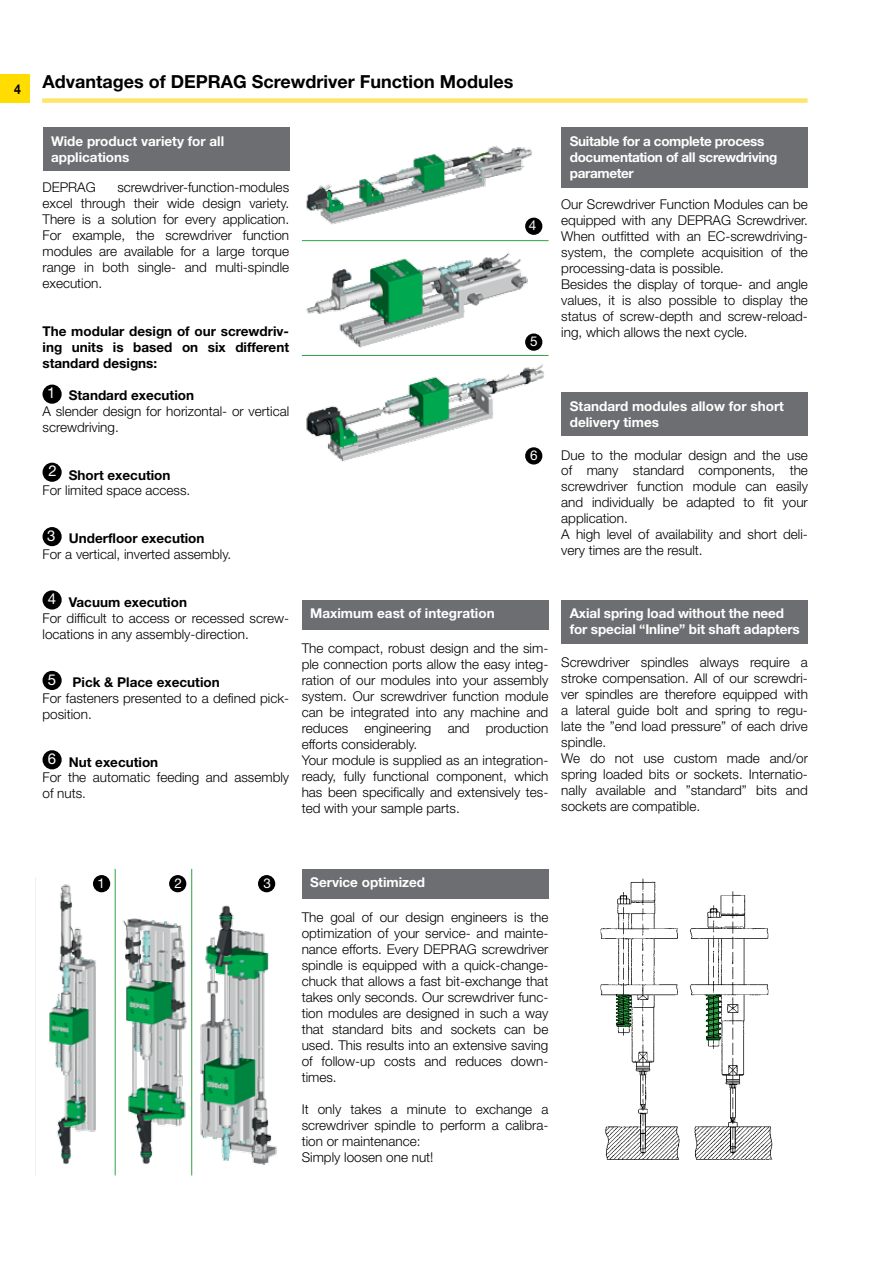
<style>
.page{position:relative;width:893px;height:1263px;background:#fff}
.page>*{position:absolute;margin:0;border:0;box-sizing:border-box;transform-origin:0 0}
.t1{font:700 18px "Helvetica Neue LT Std";color:#000}
.t2{font:15px "Helvetica Neue LT Std";color:#fff}
.t3{font:300 13.5px/15.9px "Helvetica Neue LT Std";color:#000}
.t4{font:700 13.5px/15.9px "Helvetica Neue LT Std";letter-spacing:-.01em;color:#fff}
.t5{font:700 13.5px/15.9px "Helvetica Neue LT Std";color:#000;text-align:justify}
.t6{font:13.5px "Helvetica Neue LT Std";color:#fff}
.t7{font:700 13.5px "Helvetica Neue LT Std";color:#000;scale:.9 1}
</style>
<div class="page">
<div style="left:0;top:74px;width:29px;height:29px;background:#fd0"></div>
<div style="left:42px;top:98px;width:765px;height:5px;background:#ffe56b"></div>
<img style="left:35px;top:878px;width:242px;height:297px">
<div style="left:94px;top:876px;width:16px;height:16px;background:#000;border-radius:50%"></div>
<div style="left:93px;top:875px;width:17px;height:17px;border:1px solid #000;border-radius:50%"></div>
<div style="left:170px;top:876px;width:16px;height:16px;background:#000;border-radius:50%"></div>
<div style="left:169px;top:875px;width:17px;height:17px;border:1px solid #000;border-radius:50%"></div>
<div style="left:259px;top:876px;width:16px;height:16px;background:#000;border-radius:50%"></div>
<div style="left:258px;top:875px;width:17px;height:17px;border:1px solid #000;border-radius:50%"></div>
<img style="left:600px;top:878px;width:173px;height:282px">
<svg style="left:616px;top:989px;width:16px;height:48px"></svg>
<img style="left:302px;top:146px;width:246px;height:319px">
<hr style="left:302px;top:240px;width:247px;height:1px;background:#2da343">
<hr style="left:302px;top:355px;width:247px;height:1px;background:#2da343">
<div style="left:526px;top:218px;width:16px;height:16px;background:#000;border-radius:50%"></div>
<div style="left:525px;top:218px;width:17px;height:17px;border:1px solid #000;border-radius:50%"></div>
<div style="left:526px;top:334px;width:16px;height:16px;background:#000;border-radius:50%"></div>
<div style="left:525px;top:333px;width:17px;height:18px;border:1px solid #000;border-radius:50%"></div>
<div style="left:526px;top:448px;width:16px;height:16px;background:#000;border-radius:50%"></div>
<div style="left:525px;top:447px;width:17px;height:17px;border:1px solid #000;border-radius:50%"></div>
<hr style="left:115px;top:869px;width:1px;height:306px;background:#2da343">
<hr style="left:191px;top:869px;width:1px;height:306px;background:#2da343">
<div style="left:43px;top:128px;width:246px;height:43px;background:#6d6e71"></div>
<div style="left:302px;top:869px;width:247px;height:30px;background:#6d6e71"></div>
<div style="left:302px;top:600px;width:247px;height:30px;background:#6d6e71"></div>
<div style="left:561px;top:128px;width:247px;height:60px;background:#6d6e71"></div>
<div style="left:561px;top:392px;width:247px;height:44px;background:#6d6e71"></div>
<div style="left:561px;top:600px;width:247px;height:44px;background:#6d6e71"></div>
<div style="left:43px;top:385px;width:18px;height:18px;background:#000;border-radius:50%"></div>
<div style="left:43px;top:385px;width:19px;height:19px;border:2px solid #000;border-radius:50%"></div>
<div style="left:43px;top:463px;width:18px;height:18px;background:#000;border-radius:50%"></div>
<div style="left:43px;top:463px;width:19px;height:19px;border:2px solid #000;border-radius:50%"></div>
<div style="left:43px;top:528px;width:18px;height:17px;background:#000;border-radius:50%"></div>
<div style="left:43px;top:527px;width:19px;height:19px;border:2px solid #000;border-radius:50%"></div>
<div style="left:43px;top:591px;width:18px;height:18px;background:#000;border-radius:50%"></div>
<div style="left:43px;top:590px;width:19px;height:19px;border:2px solid #000;border-radius:50%"></div>
<div style="left:43px;top:672px;width:18px;height:17px;background:#000;border-radius:50%"></div>
<div style="left:43px;top:671px;width:19px;height:19px;border:2px solid #000;border-radius:50%"></div>
<div style="left:43px;top:751px;width:18px;height:18px;background:#000;border-radius:50%"></div>
<div style="left:43px;top:750px;width:19px;height:19px;border:2px solid #000;border-radius:50%"></div>
<p class="t7" style="left:14px;top:81px;width:9px">4</p>
<h1 class="t1" style="left:43px;top:70px;width:473px">Advantages of DEPRAG Screwdriver Function Modules</h1>
<p class="t4" style="left:51px;top:133px;width:175px">Wide product variety for all applications</p>
<p class="t3" style="left:43px;top:179px;width:55px">DEPRAG</p>
<p class="t3" style="left:43px;top:179px;width:248px;text-align:justify;text-indent:75px">screwdriver-function-modules excel through their wide design variety.<br>There is a solution for every application.<br>For example, the screwdriver function modules are available for a large torque range in both single- and multi-spindle execution.</p>
<p class="t5" style="left:43px;top:323px;width:248px">The modular design of our screwdriv&shy;ing units is based on six different standard designs:</p>
<p class="t5" style="left:69px;top:387px;width:127px">Standard execution</p>
<p class="t3" style="left:43px;top:403px;width:248px">A slender design for horizontal- or vertical screwdriving.</p>
<p class="t5" style="left:69px;top:466px;width:103px">Short execution</p>
<p class="t3" style="left:43px;top:482px;width:149px">For limited space access.</p>
<p class="t5" style="left:69px;top:530px;width:137px">Underfloor execution</p>
<p class="t3" style="left:43px;top:546px;width:190px">For a vertical, inverted assembly.</p>
<p class="t5" style="left:69px;top:594px;width:120px">Vacuum execution</p>
<p class="t3" style="left:43px;top:610px;width:248px">For difficult to access or recessed screw&shy;locations in any assembly-direction.</p>
<p class="t5" style="left:73px;top:674px;width:149px">Pick &amp; Place execution</p>
<p class="t3" style="left:43px;top:690px;width:248px">For fasteners presented to a defined pick&shy;position.</p>
<p class="t5" style="left:69px;top:753px;width:91px">Nut execution</p>
<p class="t3" style="left:43px;top:769px;width:248px">For the automatic feeding and assembly of nuts.</p>
<p class="t2" style="left:47px;top:384px;width:10px">1</p>
<p class="t2" style="left:48px;top:462px;width:10px">2</p>
<p class="t2" style="left:47px;top:526px;width:10px">3</p>
<p class="t2" style="left:48px;top:590px;width:10px">4</p>
<p class="t2" style="left:48px;top:670px;width:10px">5</p>
<p class="t2" style="left:48px;top:750px;width:10px">6</p>
<p class="t6" style="left:529px;top:217px;width:9px">4</p>
<p class="t6" style="left:530px;top:333px;width:9px">5</p>
<p class="t6" style="left:530px;top:447px;width:9px">6</p>
<p class="t4" style="left:310px;top:605px;width:186px">Maximum east of integration</p>
<p class="t3" style="left:302px;top:640px;width:248px">The compact, robust design and the sim&shy;ple connection ports allow the easy integ&shy;ration of our modules into your assembly system. Our screwdriver function module can be integrated into any machine and reduces engineering and production efforts considerably.<br>Your module is supplied as an integration&shy;ready, fully functional component, which has been specifically and extensively tes&shy;ted with your sample parts.</p>
<p class="t4" style="left:570px;top:133px;width:209px">Suitable for a complete process documentation of all screwdriving parameter</p>
<p class="t3" style="left:561px;top:196px;width:248px">Our Screwdriver Function Modules can be equipped with any DEPRAG Screwdriver.<br>When outfitted with an EC-screwdriving&shy;system, the complete acquisition of the processing-data is possible.<br>Besides the display of torque- and angle values, it is also possible to display the status of screw-depth and screw-reload&shy;ing, which allows the next cycle.</p>
<p class="t4" style="left:570px;top:398px;width:216px">Standard modules allow for short delivery times</p>
<p class="t3" style="left:561px;top:446px;width:248px">Due to the modular design and the use of many standard components, the screwdriver function module can easily and individually be adapted to fit your application.<br>A high level of availability and short deli&shy;very times are the result.</p>
<p class="t4" style="left:570px;top:605px;width:231px">Axial spring load without the need for special “Inline” bit shaft adapters</p>
<p class="t3" style="left:561px;top:654px;width:248px">Screwdriver spindles always require a stroke compensation. All of our screwdri&shy;ver spindles are therefore equipped with a lateral guide bolt and spring to regu&shy;late the ”end load pressure” of each drive spindle.<br>We do not use custom made and/or spring loaded bits or sockets. Internatio&shy;nally available and ”standard” bits and sockets are compatible.</p>
<p class="t6" style="left:97px;top:875px;width:9px">1</p>
<p class="t6" style="left:174px;top:875px;width:9px">2</p>
<p class="t6" style="left:263px;top:875px;width:9px">3</p>
<p class="t4" style="left:310px;top:874px;width:116px">Service optimized</p>
<p class="t3" style="left:302px;top:909px;width:248px;text-align:justify">The goal of our design engineers is the optimization of your service- and mainte&shy;nance efforts. Every DEPRAG screwdriver spindle is equipped with a quick-change&shy;chuck that allows a fast bit-exchange that takes only seconds. Our screwdriver func&shy;tion modules are designed in such a way that standard bits and sockets can be used. This results into an extensive saving of follow-up costs and reduces down&shy;times.</p>
<p class="t3" style="left:302px;top:1101px;width:248px">It only takes a minute to exchange a screwdriver spindle to perform a calibra&shy;tion or maintenance:<br>Simply loosen one nut!</p>
</div>
